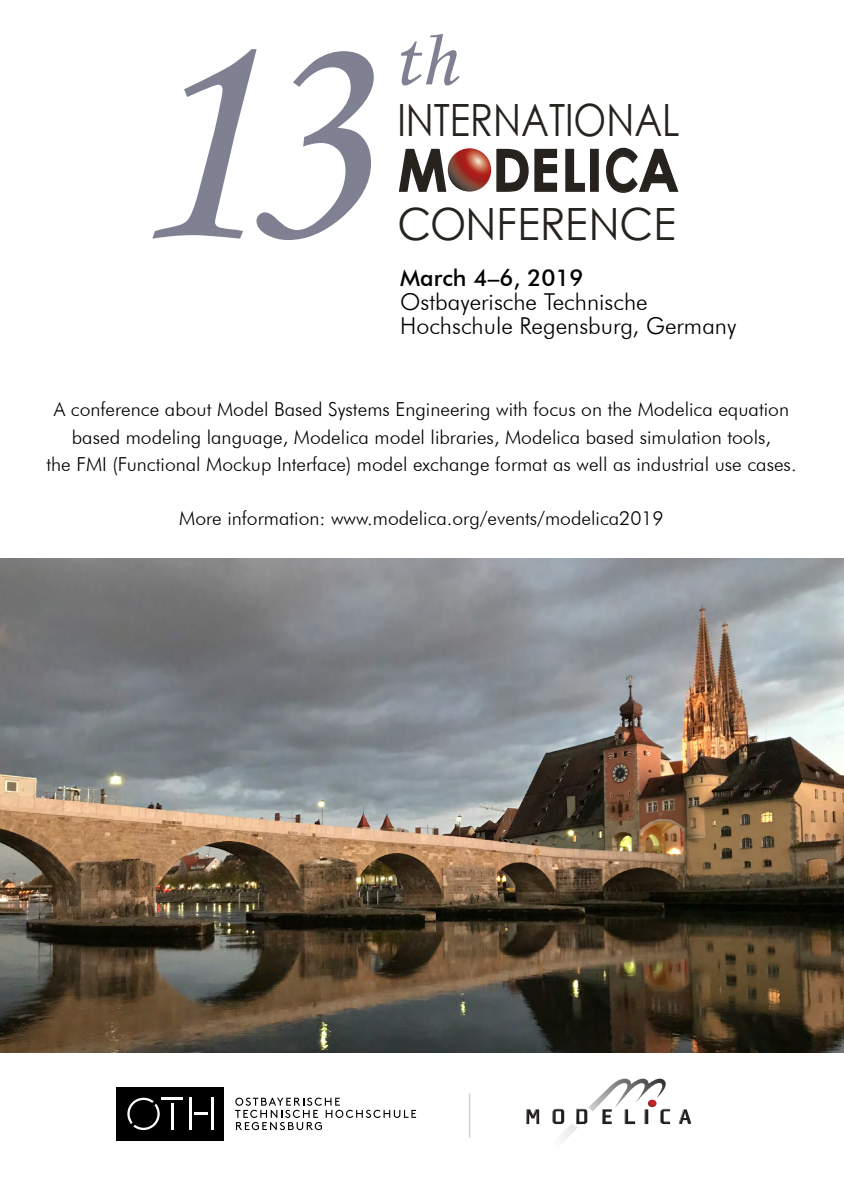
<style>
.page{position:relative;width:844px;height:1192px;background:#fff}
.page>*{position:absolute;margin:0;border:0;box-sizing:border-box;transform-origin:0 0}
.t1{font:315px "Monotype Corsiva";color:#7f8192}
.t2{font:700 57.95px "Century Gothic";letter-spacing:.025em;color:#26231e;scale:.94 1}
.t3{font:44.5px "Century Gothic";color:#26231e;scale:.85 1}
.t4{font:44.5px "Century Gothic";color:#26231e;scale:.94 1}
.t5{font:300 23.25px "Futura BT";color:#000}
.t6{font:500 23.25px "Futura BT";color:#000}
.t7{font:300 19.3px "Futura BT";color:#000}
</style>
<div class="page">
<img style="left:0;top:558px;width:843px;height:495px">
<svg style="left:400px;top:34px;width:59px;height:52px"></svg>
<svg style="left:398px;top:148px;width:49px;height:44px"></svg>
<svg style="left:496px;top:148px;width:61px;height:44px"></svg>
<svg style="left:565px;top:148px;width:20px;height:44px"></svg>
<div style="left:590px;top:149px;width:8px;height:43px;border:1px solid #26231e"></div>
<svg style="left:606px;top:147px;width:73px;height:46px"></svg>
<svg style="left:447px;top:148px;width:44px;height:44px;background:#9f4c40"></svg>
<svg style="left:526px;top:1078px;width:165px;height:63px"></svg>
<div style="left:117px;top:1087px;width:107px;height:54px;background:#000"></div>
<hr style="left:162px;top:1098px;width:21px;height:2px;background:#fff">
<hr style="left:171px;top:1103px;width:2px;height:27px;background:#fff">
<svg style="left:194px;top:1113px;width:14px;height:2px"></svg>
<hr style="left:189px;top:1098px;width:2px;height:32px;background:#fff">
<hr style="left:211px;top:1098px;width:2px;height:32px;background:#fff">
<svg style="left:127px;top:1098px;width:33px;height:32px"></svg>
<svg style="left:235px;top:1098px;width:181px;height:32px"></svg>
<hr style="left:468px;top:1093px;width:2px;height:45px;background:#d2d2d2">
<p class="t1" style="left:120px;top:-52px;width:254px">13</p>
<p class="t3" style="left:397px;top:88px;width:333px">INTERNATIONAL</p>
<p class="t2" style="left:398px;top:126px;width:300px">M DELICA</p>
<p class="t4" style="left:397px;top:193px;width:297px">CONFERENCE</p>
<p class="t6" style="left:400px;top:264px;width:185px">March 4–6, 2019</p>
<p class="t5" style="left:400px;top:288px;width:249px">Ostbayerische Technische</p>
<p class="t5" style="left:400px;top:312px;width:338px">Hochschule Regensburg, Germany</p>
<p class="t7" style="left:54px;top:398px;width:736px">A conference about Model Based Systems Engineering with focus on the Modelica equation</p>
<p class="t7" style="left:72px;top:425px;width:700px">based modeling language, Modelica model libraries, Modelica based simulation tools,</p>
<p class="t7" style="left:46px;top:452px;width:751px">the FMI (Functional Mockup Interface) model exchange format as well as industrial use cases.</p>
<p class="t7" style="left:179px;top:507px;width:486px">More information: www.modelica.org/events/modelica2019</p>
</div>
